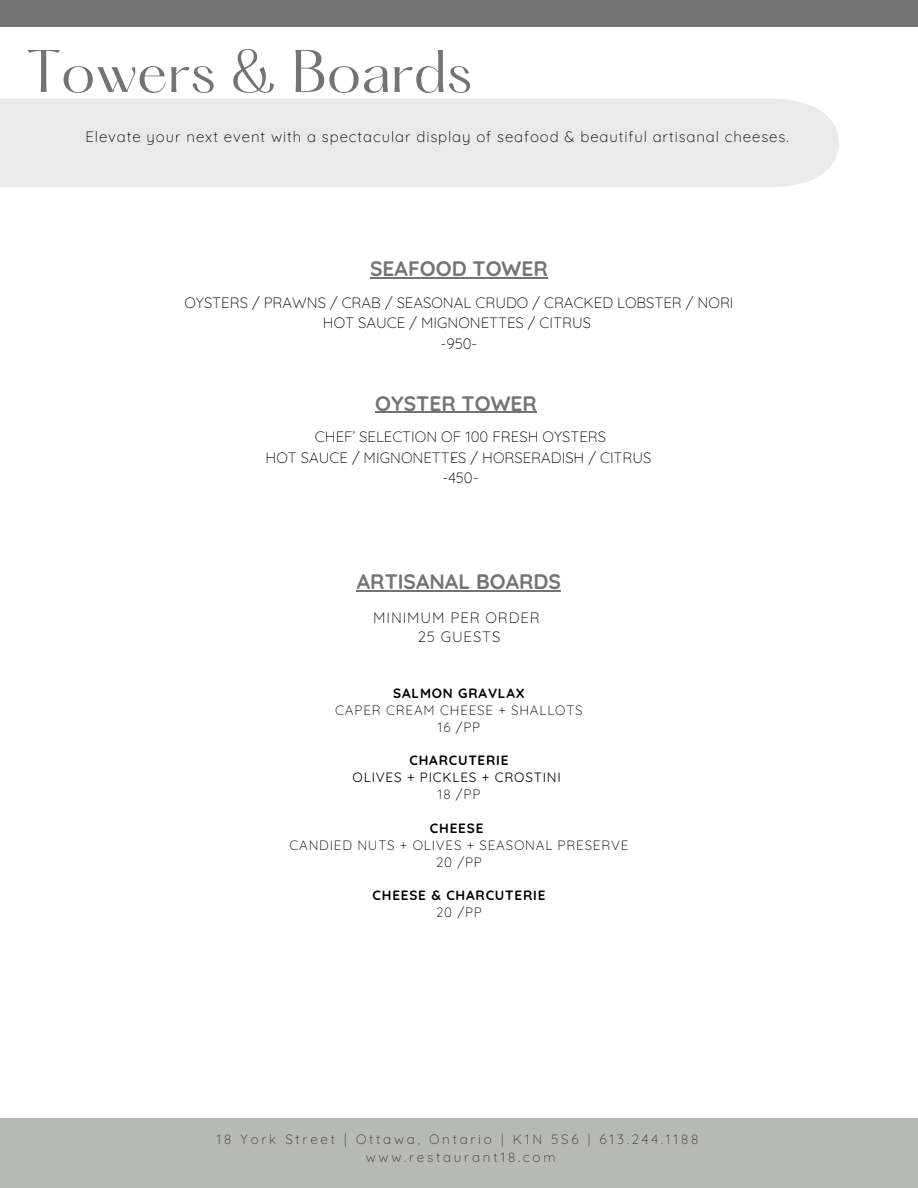
<style>
.page{position:relative;width:918px;height:1188px;background:#fff}
.page>*{position:absolute;margin:0;border:0;box-sizing:border-box;transform-origin:0 0}
.t1{font:52.5px "Hatton";color:#737373}
.t2{font:700 21px "Quicksand";color:#737373}
.t3{font:300 15px/20.2px "Quicksand";color:#000;text-align:center}
.t4{font:300 15px/19.2px "Quicksand";letter-spacing:.06em;color:#000;text-align:center}
.t5{font:300 13.5px/16.8px "Quicksand";letter-spacing:.06em;color:#000;text-align:center}
.t6{font:300 13.5px "Quicksand";letter-spacing:.205em;color:#403737}
.t7{font:13.5px/16.8px "Quicksand";letter-spacing:.06em;color:#000;text-align:center}
.t8{font:700 13.5px/16.8px "Quicksand";letter-spacing:.06em;color:#000;text-align:center}
.s1{font-weight:700}
.s2{font-weight:300}
</style>
<div class="page">
<div style="left:0;top:0;width:918px;height:27px;background:#737373"></div>
<div style="left:0;top:1118px;width:918px;height:70px;background:#b7b9b7"></div>
<div style="left:0;top:98px;width:839px;height:89px;background:#eaeaea"></div>
<hr style="left:370px;top:278px;width:178px;height:1px;background:#737373">
<hr style="left:375px;top:412px;width:162px;height:1px;background:#737373">
<hr style="left:357px;top:590px;width:204px;height:2px;background:#737373">
<p class="t1" style="left:26px;top:47px;width:447px">Towers &amp; Boards</p>
<p class="t4" style="left:85px;top:127px;width:705px">Elevate your next event with a spectacular display of seafood &amp; beautiful artisanal cheeses.</p>
<h2 class="t2" style="left:370px;top:255px;width:179px">SEAFOOD TOWER</h2>
<h3 class="t3" style="left:184px;top:292px;width:551px">OYSTERS / PRAWNS / CRAB / SEASONAL CRUDO / CRACKED LOBSTER / NORI<br>HOT SAUCE / MIGNONETTES / CITRUS<br>-950-</h3>
<h3 class="t2" style="left:375px;top:390px;width:163px">OYSTER TOWER</h3>
<p class="t3" style="left:266px;top:427px;width:387px">CHEF’ SELECTION OF 100 FRESH OYSTERS<br>HOT SAUCE / MIGNONETTES / HORSERADISH / CITRUS -450-</p>
<h3 class="t2" style="left:357px;top:568px;width:206px">ARTISANAL BOARDS</h3>
<h2 class="t4" style="left:373px;top:608px;width:168px">MINIMUM PER ORDER<br>25 GUESTS</h2>
<h5 class="t5" style="left:335px;top:684px;width:249px"><span class="s1">SALMON GRAVLAX<br></span>CAPER CREAM CHEESE + SHALLOTS<br>16 /PP</h5>
<h5 class="t7" style="left:353px;top:752px;width:210px"><span class="s1">CHARCUTERIE<br></span>OLIVES + PICKLES + CROSTINI<br><span class="s2">18 /PP</span></h5>
<h5 class="t5" style="left:289px;top:819px;width:341px"><span class="s1">CHEESE<br></span>CANDIED NUTS + OLIVES + SEASONAL PRESERVE<br>20 /PP</h5>
<h5 class="t8" style="left:373px;top:887px;width:174px">CHEESE &amp; CHARCUTERIE<br><span class="s2">20 /PP</span></h5>
<h1 class="t6" style="left:216px;top:1130px;width:484px">18 York Street | Ottawa, Ontario | K1N 5S6 | 613.244.1188</h1>
<h4 class="t6" style="left:366px;top:1148px;width:192px">www.restaurant18.com</h4>
</div>
